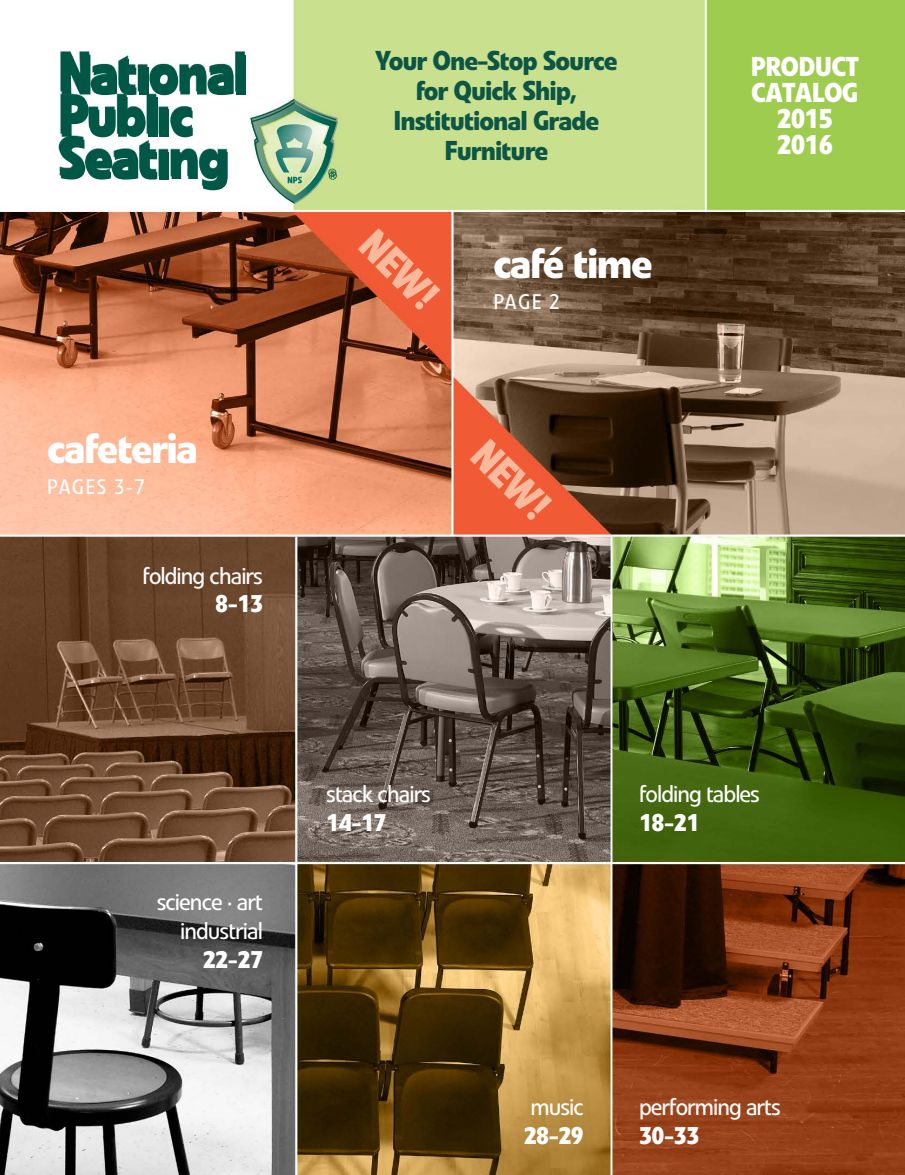
<style>
.page{position:relative;width:905px;height:1175px;background:#fff}
.page>*{position:absolute;margin:0;border:0;box-sizing:border-box;transform-origin:0 0}
.t1{font:700 42px "Linotype Veto";letter-spacing:-.04em;color:#fff}
.t2{font:700 42px "Linotype Veto";color:#fab99c}
.t3{font:700 27px/30px "Linotype Veto";letter-spacing:-.04em;color:#0d5645;text-align:center}
.t4{font:700 27px/25.5px "Linotype Veto";letter-spacing:-.03em;color:#fff}
.t5{font:24px/28.8px "Linotype Veto";letter-spacing:-.04em;color:#fff;text-align:right}
.t6{font:700 24px "Linotype Veto";letter-spacing:-.02em;color:#fff}
.t7{font:21px "Linotype Veto";letter-spacing:.06em;color:#fff}
</style>
<div class="page">
<img style="left:0;top:0;width:904px;height:1174px">
<div style="left:236px;top:55px;width:10px;height:39px;background:#005746"></div>
<svg style="left:60px;top:55px;width:174px;height:135px"></svg>
<svg style="left:251px;top:102px;width:87px;height:102px;background:#a3c4a3"></svg>
<p class="t1" style="left:47px;top:422px;width:152px">cafeteria</p>
<p class="t7" style="left:47px;top:475px;width:99px">PAGES 3-7</p>
<p class="t5" style="left:142px;top:561px;width:122px">folding chairs</p>
<p class="t6" style="left:215px;top:589px;width:49px">8-13</p>
<p class="t3" style="left:375px;top:46px;width:244px">Your One-Stop Source for Quick Ship,<br>Institutional Grade<br>Furniture</p>
<p class="t4" style="left:750px;top:54px;width:110px">PRODUCT<br>CATALOG</p>
<p class="t4" style="left:776px;top:106px;width:58px;line-height:26.2px">2015<br>2016</p>
<p class="t2" style="left:384px;top:219px;width:93px;rotate:45deg">NEW!</p>
<p class="t1" style="left:493px;top:237px;width:161px">café time</p>
<p class="t7" style="left:493px;top:290px;width:68px">PAGE 2</p>
<p class="t2" style="left:496px;top:429px;width:93px;rotate:45deg">NEW!</p>
<p class="t5" style="left:157px;top:887px;width:108px">science · art industrial</p>
<p class="t6" style="left:203px;top:944px;width:62px">22-27</p>
<p class="t5" style="left:326px;top:779px;width:106px">stack chairs</p>
<p class="t6" style="left:326px;top:807px;width:62px">14-17</p>
<p class="t5" style="left:639px;top:779px;width:122px">folding tables</p>
<p class="t6" style="left:639px;top:807px;width:62px">18-21</p>
<p class="t5" style="left:530px;top:1092px;width:55px">music</p>
<p class="t6" style="left:523px;top:1120px;width:62px">28-29</p>
<p class="t5" style="left:639px;top:1092px;width:143px">performing arts</p>
<p class="t6" style="left:639px;top:1120px;width:62px">30-33</p>
</div>
